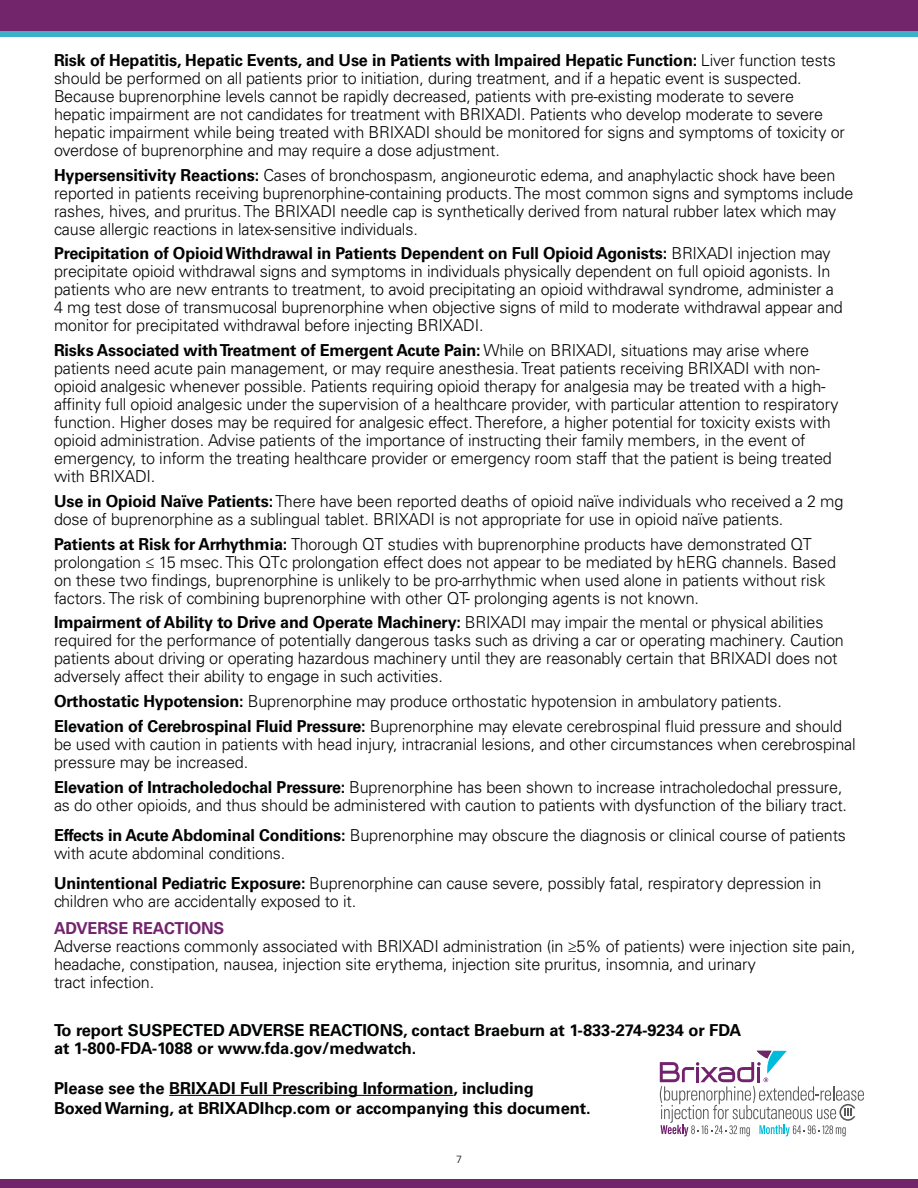
<style>
.page{position:relative;width:918px;height:1188px;background:#fff}
.page>*{position:absolute;margin:0;border:0;box-sizing:border-box;transform-origin:0 0}
.body_copy__p{font:300 16.5px/18px "Univers LT Std";letter-spacing:-.01em;color:#020304}
.Body{font:700 16.5px/19.8px "Univers LT Std";letter-spacing:-.005em;color:#020304}
.body_copy__p-2{font:700 16.5px/18px "Univers LT Std";letter-spacing:-.005em;color:#020304}
.Footnote{font:300 10.5px "Univers LT Std";color:#020304}
.s1{font-weight:700}
.s2{font-weight:700;color:#72256e}
</style>
<div class="page">
<hr style="left:169px;top:1095px;width:284px;height:1px;background:#020304">
<div style="left:0;top:13px;width:918px;height:24px;background:linear-gradient(to right,#3db1c9,#3db1c9)"></div>
<div style="left:0;top:0;width:918px;height:30px;background:#73256c"></div>
<div style="left:0;top:1180px;width:918px;height:8px;background:#73256c"></div>
<svg style="left:660px;top:1051px;width:204px;height:85px"></svg>
<p class="body_copy__p" style="left:54px;top:51px;width:792px"><span class="s1">Risk of Hepatitis, Hepatic Events, and Use in Patients with Impaired Hepatic Function:</span> Liver function tests should be performed on all patients prior to initiation, during treatment, and if a hepatic event is suspected.<br>Because buprenorphine levels cannot be rapidly decreased, patients with pre‐existing moderate to severe hepatic impairment are not candidates for treatment with BRIXADI. Patients who develop moderate to severe hepatic impairment while being treated with BRIXADI should be monitored for signs and symptoms of toxicity or overdose of buprenorphine and may require a dose adjustment.</p>
<p class="body_copy__p" style="left:54px;top:166px;width:801px"><span class="s1">Hypersensitivity Reactions:</span> Cases of bronchospasm, angioneurotic edema, and anaphylactic shock have been reported in patients receiving buprenorphine-containing products. The most common signs and symptoms include rashes, hives, and pruritus. The BRIXADI needle cap is synthetically derived from natural rubber latex which may cause allergic reactions in latex-sensitive individuals.</p>
<p class="body_copy__p" style="left:54px;top:245px;width:790px"><span class="s1">Precipitation of Opioid Withdrawal in Patients Dependent on Full Opioid Agonists:</span> BRIXADI injection may precipitate opioid withdrawal signs and symptoms in individuals physically dependent on full opioid agonists. In patients who are new entrants to treatment, to avoid precipitating an opioid withdrawal syndrome, administer a 4 mg test dose of transmucosal buprenorphine when objective signs of mild to moderate withdrawal appear and monitor for precipitated withdrawal before injecting BRIXADI.</p>
<p class="body_copy__p" style="left:54px;top:341px;width:786px"><span class="s1">Risks Associated with Treatment of Emergent Acute Pain:</span> While on BRIXADI, situations may arise where patients need acute pain management, or may require anesthesia. Treat patients receiving BRIXADI with non&shy;opioid analgesic whenever possible. Patients requiring opioid therapy for analgesia may be treated with a high&shy;affinity full opioid analgesic under the supervision of a healthcare provider, with particular attention to respiratory function. Higher doses may be required for analgesic effect. Therefore, a higher potential for toxicity exists with opioid administration. Advise patients of the importance of instructing their family members, in the event of emergency, to inform the treating healthcare provider or emergency room staff that the patient is being treated with BRIXADI.</p>
<p class="body_copy__p" style="left:54px;top:492px;width:791px"><span class="s1">Use in Opioid Naïve Patients:</span> There have been reported deaths of opioid naïve individuals who received a 2 mg dose of buprenorphine as a sublingual tablet. BRIXADI is not appropriate for use in opioid naïve patients.</p>
<p class="body_copy__p" style="left:54px;top:535px;width:784px"><span class="s1">Patients at Risk for Arrhythmia:</span> Thorough QT studies with buprenorphine products have demonstrated QT prolongation ≤ 15 msec. This QTc prolongation effect does not appear to be mediated by hERG channels. Based on these two findings, buprenorphine is unlikely to be pro-arrhythmic when used alone in patients without risk factors. The risk of combining buprenorphine with other QT- prolonging agents is not known.</p>
<p class="body_copy__p" style="left:54px;top:614px;width:791px"><span class="s1">Impairment of Ability to Drive and Operate Machinery:</span> BRIXADI may impair the mental or physical abilities required for the performance of potentially dangerous tasks such as driving a car or operating machinery. Caution patients about driving or operating hazardous machinery until they are reasonably certain that BRIXADI does not adversely affect their ability to engage in such activities.</p>
<p class="body_copy__p" style="left:54px;top:692px;width:730px"><span class="s1">Orthostatic Hypotension:</span> Buprenorphine may produce orthostatic hypotension in ambulatory patients.</p>
<p class="body_copy__p" style="left:54px;top:717px;width:803px"><span class="s1">Elevation of Cerebrospinal Fluid Pressure:</span> Buprenorphine may elevate cerebrospinal fluid pressure and should be used with caution in patients with head injury, intracranial lesions, and other circumstances when cerebrospinal pressure may be increased.</p>
<p class="body_copy__p" style="left:54px;top:778px;width:795px"><span class="s1">Elevation of Intracholedochal Pressure:</span> Buprenorphine has been shown to increase intracholedochal pressure, as do other opioids, and thus should be administered with caution to patients with dysfunction of the biliary tract.</p>
<p class="body_copy__p" style="left:54px;top:827px;width:794px"><span class="s1">Effects in Acute Abdominal Conditions:</span> Buprenorphine may obscure the diagnosis or clinical course of patients with acute abdominal conditions.</p>
<p class="body_copy__p" style="left:54px;top:875px;width:769px"><span class="s1">Unintentional Pediatric Exposure:</span> Buprenorphine can cause severe, possibly fatal, respiratory depression in children who are accidentally exposed to it.</p>
<p class="body_copy__p" style="left:54px;top:920px;width:803px"><span class="s2">ADVERSE REACTIONS<br></span>Adverse reactions commonly associated with BRIXADI administration (in ≥5% of patients) were injection site pain, headache, constipation, nausea, injection site erythema, injection site pruritus, insomnia, and urinary<br>tract infection.</p>
<p class="body_copy__p-2" style="left:54px;top:1021px;width:689px">To report SUSPECTED ADVERSE REACTIONS, contact Braeburn at 1-833-274-9234 or FDA at 1-800-FDA-1088 or www.fda.gov/medwatch.</p>
<p class="Body" style="left:54px;top:1078px;width:538px">Please see the BRIXADI Full Prescribing Information, including<br>Boxed Warning, at BRIXADIhcp.com or accompanying this document.</p>
<p class="Footnote" style="left:456px;top:1153px;width:7px">7</p>
</div>
